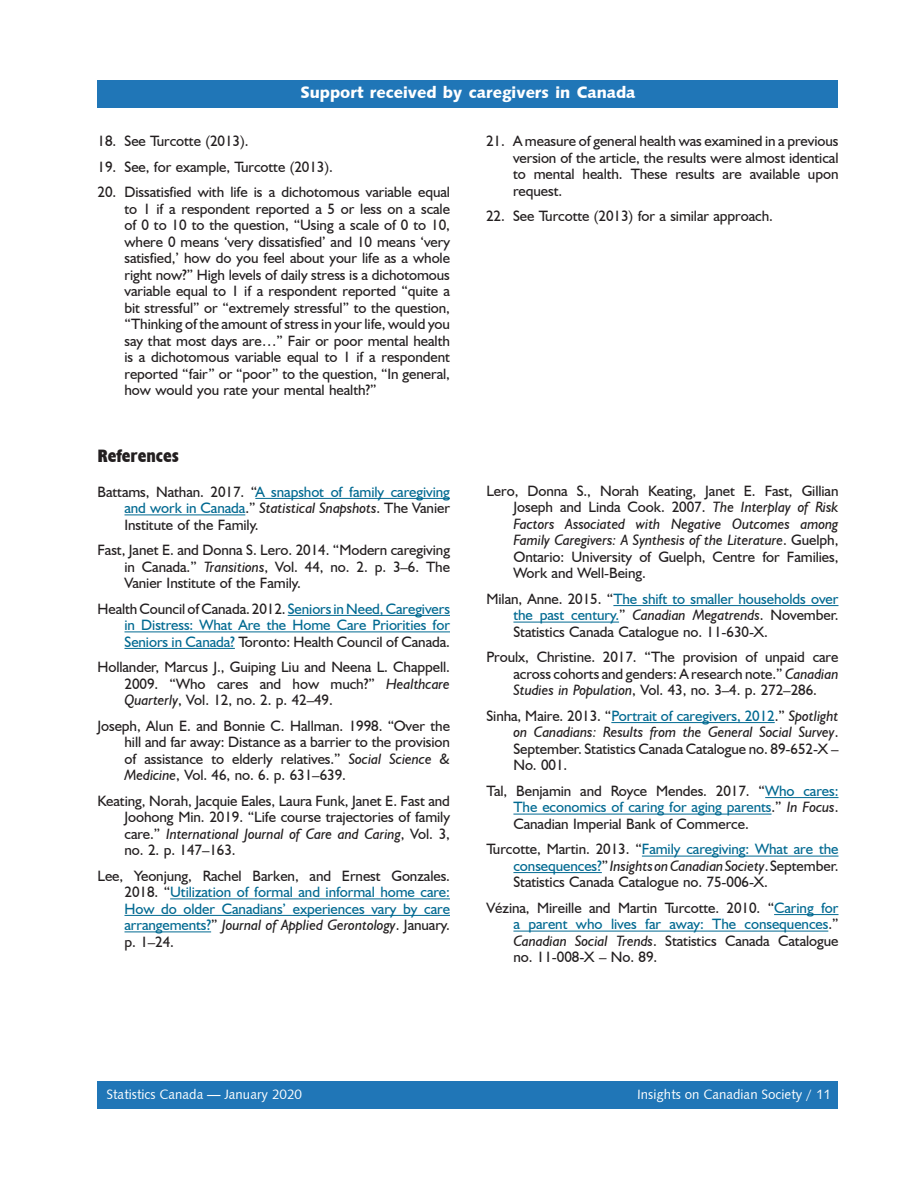
<style>
.page{position:relative;width:918px;height:1188px;background:#fff}
.page>*{position:absolute;margin:0;border:0;box-sizing:border-box;transform-origin:0 0}
.t1{font:700 condensed 18px "Humanist 521 BT Xtra";color:#231f20}
.t2{font:16.5px "Humanist 531 BT Black A";color:#fff}
.t3{font:15px/16.5px "Humanist 521 BT";letter-spacing:-.005em;color:#231f20;text-align:justify}
.t4{font:15px/16.5px "Humanist 521 BT";letter-spacing:-.005em;color:#006991;text-align:justify}
.t5{font:13.5px "Humanist 531 BT Roman A";color:#fff}
.s1{color:#006991}
.s2{font-style:italic}
.s3{color:#231f20}
.s4{font-style:italic;color:#231f20}
</style>
<div class="page">
<div style="left:98px;top:80px;width:740px;height:28px;background:#2076b7"></div>
<div style="left:98px;top:1081px;width:740px;height:27px;background:#2076b7"></div>
<hr style="left:255px;top:498px;width:195px;height:1px;background:#006991">
<hr style="left:124px;top:515px;width:121px;height:1px;background:#006991">
<hr style="left:288px;top:615px;width:162px;height:1px;background:#006991">
<hr style="left:124px;top:632px;width:326px;height:1px;background:#006991">
<hr style="left:124px;top:648px;width:111px;height:1px;background:#006991">
<hr style="left:170px;top:899px;width:280px;height:1px;background:#006991">
<hr style="left:124px;top:915px;width:326px;height:1px;background:#006991">
<hr style="left:124px;top:932px;width:87px;height:1px;background:#006991">
<hr style="left:613px;top:605px;width:225px;height:1px;background:#006991">
<hr style="left:513px;top:622px;width:106px;height:1px;background:#006991">
<hr style="left:611px;top:722px;width:164px;height:1px;background:#006991">
<hr style="left:765px;top:797px;width:73px;height:1px;background:#006991">
<hr style="left:513px;top:814px;width:259px;height:1px;background:#006991">
<hr style="left:642px;top:856px;width:196px;height:1px;background:#006991">
<hr style="left:513px;top:872px;width:89px;height:1px;background:#006991">
<hr style="left:774px;top:914px;width:65px;height:1px;background:#006991">
<hr style="left:513px;top:931px;width:315px;height:1px;background:#006991">
<p class="t2" style="left:300px;top:82px;width:337px">Support received by caregivers in Canada</p>
<p class="t3" style="left:98px;top:133px;width:153px">18. See Turcotte (2013).</p>
<p class="t3" style="left:98px;top:158px;width:237px">19. See, for example, Turcotte (2013).</p>
<p class="t3" style="left:124px;top:184px;width:327px;text-indent:-27px">20. Dissatisfied with life is a dichotomous variable equal to 1 if a respondent reported a 5 or less on a scale of 0 to 10 to the question, “Using a scale of 0 to 10, where 0 means ‘very dissatisfied’ and 10 means ‘very satisfied,’ how do you feel about your life as a whole right now?” High levels of daily stress is a dichotomous variable equal to 1 if a respondent reported “quite a bit stressful” or “extremely stressful” to the question, “Thinking of the amount of stress in your life, would you say that most days are…” Fair or poor mental health is a dichotomous variable equal to 1 if a respondent reported “fair” or “poor” to the question, “In general, how would you rate your mental health?”</p>
<p class="t1" style="left:98px;top:445px;width:83px">References</p>
<p class="t3" style="left:124px;top:483px;width:327px;text-indent:-27px">Battams, Nathan. 2017. “<span class="s1">A snapshot of family caregiving and work in Canada</span>.” <span class="s2">Statistical Snapshots</span>. The Vanier Institute of the Family.</p>
<p class="t3" style="left:124px;top:542px;width:327px;text-indent:-27px">Fast, Janet E. and Donna S. Lero. 2014. “Modern caregiving in Canada.” <span class="s2">Transitions</span>, Vol. 44, no. 2. p. 3–6. The Vanier Institute of the Family.</p>
<p class="t4" style="left:124px;top:600px;width:327px;text-indent:-27px"><span class="s3">Health Council of Canada. 2012.</span> Seniors in Need, Caregivers in Distress: What Are the Home Care Priorities for Seniors in Canada? <span class="s3">Toronto: Health Council of Canada.</span></p>
<p class="t3" style="left:124px;top:659px;width:327px;text-indent:-27px">Hollander, Marcus J., Guiping Liu and Neena L. Chappell.<br>2009. “Who cares and how much?” <span class="s2">Healthcare Quarterly</span>, Vol. 12, no. 2. p. 42–49.</p>
<p class="t3" style="left:124px;top:717px;width:327px;text-indent:-27px">Joseph, Alun E. and Bonnie C. Hallman. 1998. “Over the hill and far away: Distance as a barrier to the provision of assistance to elderly relatives.” <span class="s2">Social Science &amp; Medicine</span>, Vol. 46, no. 6. p. 631–639.</p>
<p class="t3" style="left:124px;top:792px;width:327px;text-indent:-27px">Keating, Norah, Jacquie Eales, Laura Funk, Janet E. Fast and Joohong Min. 2019. “Life course trajectories of family care.” <span class="s2">International Journal of Care and Caring</span>, Vol. 3, no. 2. p. 147–163.</p>
<p class="t4" style="left:125px;top:867px;width:327px;text-indent:-27px"><span class="s3">Lee, Yeonjung, Rachel Barken, and Ernest Gonzales.<br>2018. “</span>Utilization of formal and informal home care:<br>How do older Canadians’ experiences vary by care arrangements?<span class="s3">”</span> <span class="s4">Journal of Applied Gerontology</span><span class="s3">. January. p. 1–24.</span></p>
<p class="t3" style="left:513px;top:133px;width:327px;text-indent:-27px">21. A measure of general health was examined in a previous version of the article, the results were almost identical to mental health. These results are available upon request.</p>
<p class="t3" style="left:486px;top:208px;width:288px">22. See Turcotte (2013) for a similar approach.</p>
<p class="t3" style="left:513px;top:482px;width:327px;text-indent:-27px">Lero, Donna S., Norah Keating, Janet E. Fast, Gillian Joseph and Linda Cook. 2007. <span class="s2">The Interplay of Risk Factors Associated with Negative Outcomes among Family Caregivers: A Synthesis of the Literature</span>. Guelph, Ontario: University of Guelph, Centre for Families, Work and Well-Being.</p>
<p class="t3" style="left:513px;top:590px;width:327px;text-indent:-27px">Milan, Anne. 2015. “<span class="s1">The shift to smaller households over the past century.</span>” <span class="s2">Canadian Megatrends</span>. November.<br>Statistics Canada Catalogue no. 11-630-X.</p>
<p class="t3" style="left:513px;top:649px;width:327px;text-indent:-27px">Proulx, Christine. 2017. “The provision of unpaid care across cohorts and genders: A research note.” <span class="s2">Canadian Studies in Population</span>, Vol. 43, no. 3–4. p. 272–286.</p>
<p class="t3" style="left:513px;top:707px;width:327px;text-indent:-27px">Sinha, Maire. 2013. “<span class="s1">Portrait of caregivers, 2012</span>.” <span class="s2">Spotlight on Canadians: Results from the General Social Survey</span>.<br>September. Statistics Canada Catalogue no. 89-652-X – No. 001.</p>
<p class="t3" style="left:513px;top:782px;width:327px;text-indent:-27px">Tal, Benjamin and Royce Mendes. 2017. “<span class="s1">Who cares:<br>The economics of caring for aging parents</span>.” <span class="s2">In Focus</span>.<br>Canadian Imperial Bank of Commerce.</p>
<p class="t3" style="left:513px;top:841px;width:327px;text-indent:-27px">Turcotte, Martin. 2013. “<span class="s1">Family caregiving: What are the consequences?</span>” <span class="s2">Insights on Canadian Society</span>. September.<br>Statistics Canada Catalogue no. 75-006-X.</p>
<p class="t3" style="left:513px;top:899px;width:327px;text-indent:-27px">Vézina, Mireille and Martin Turcotte. 2010. “<span class="s1">Caring for a parent who lives far away: The consequences</span>.” <span class="s2">Canadian Social Trends</span>. Statistics Canada Catalogue no. 11-008-X – No. 89.</p>
<p class="t5" style="left:107px;top:1086px;width:197px">Statistics Canada — January 2020</p>
<p class="t5" style="left:637px;top:1086px;width:196px">Insights on Canadian Society / 11</p>
</div>
